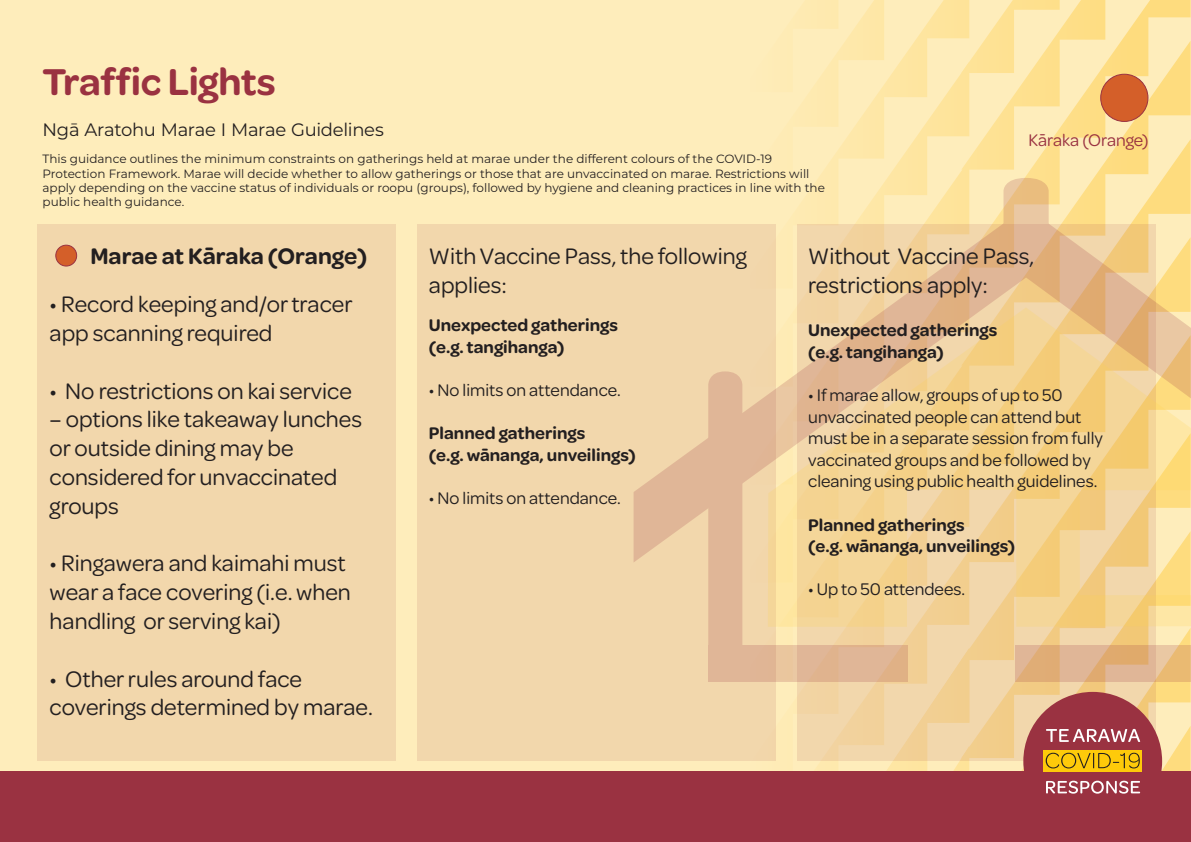
<style>
.page{position:relative;width:1191px;height:842px;background:#feedbb}
.page>*{position:absolute;margin:0;border:0;box-sizing:border-box;transform-origin:0 0}
.t1{font:600 39.9px "Omnes";letter-spacing:-.015em;color:#9a3241}
.t2{font:24px/28.8px "Omnes";color:#231f20}
.t3{font:600 24px "Omnes";color:#231f20}
.t4{font:18px/21.6px "Omnes";color:#231f20}
.t5{font:600 18px "Omnes";color:#231f20}
.t6{font:18px "Montserrat";letter-spacing:-.015em;color:#231f20}
.t7{font:18px "Omnes";letter-spacing:-.005em;color:#9a3241}
.t8{font:12px/14.4px "Montserrat";color:#231f20}
</style>
<div class="page">
<svg style="left:811px;top:170px;width:150px;height:37px"></svg>
<svg style="left:815px;top:761px;width:146px;height:10px"></svg>
<svg style="left:811px;top:0;width:379px;height:170px"></svg>
<svg style="left:961px;top:139px;width:229px;height:68px"></svg>
<svg style="left:797px;top:627px;width:358px;height:134px;background:#f1d3a0"></svg>
<div style="left:417px;top:225px;width:359px;height:536px;background:#f2d7ac"></div>
<div style="left:37px;top:224px;width:358px;height:536px;background:#f2d7ac"></div>
<div style="left:0;top:771px;width:1191px;height:71px;background:#9a3241"></div>
<svg style="left:1014px;top:628px;width:176px;height:166px"></svg>
<svg style="left:633px;top:207px;width:558px;height:355px;fill:#f2d7ac"></svg>
<svg style="left:768px;top:307px;width:423px;height:320px;background:#f2d093"></svg>
<svg style="left:708px;top:645px;width:199px;height:37px;background:#e1b695"></svg>
<svg style="left:1015px;top:645px;width:176px;height:37px;background:#e1b385"></svg>
<div style="left:708px;top:371px;width:34px;height:274px;background:#e0b697"></div>
<svg style="left:1003px;top:178px;width:45px;height:80px;background:#e6bd8f"></svg>
<div style="left:56px;top:245px;width:21px;height:21px;background:#d45f29;border-radius:50%"></div>
<div style="left:55px;top:245px;width:22px;height:22px;border:1px solid #9a3241;border-radius:50%"></div>
<div style="left:1100px;top:74px;width:48px;height:47px;background:#d45f29;border-radius:50%"></div>
<div style="left:1100px;top:74px;width:48px;height:48px;border:1px solid #9a3241;border-radius:50%"></div>
<p class="t1" style="left:43px;top:54px;width:235px">Traffic Lights</p>
<p class="t6" style="left:43px;top:117px;width:343px">Ngā Aratohu Marae I Marae Guidelines</p>
<p class="t8" style="left:43px;top:151px;width:784px">This guidance outlines the minimum constraints on gatherings held at marae under the different colours of the COVID-19<br>Protection Framework. Marae will decide whether to allow gatherings or those that are unvaccinated on marae. Restrictions will apply depending on the vaccine status of individuals or roopu (groups), followed by hygiene and cleaning practices in line with the public health guidance.</p>
<p class="t3" style="left:90px;top:240px;width:278px">Marae at Kāraka (Orange)</p>
<p class="t2" style="left:50px;top:288px;width:304px">• Record keeping and/or tracer app scanning required</p>
<p class="t2" style="left:50px;top:375px;width:304px">• No restrictions on kai service</p>
<p class="t2" style="left:50px;top:404px;width:314px">– options like takeaway lunches or outside dining may be considered for unvaccinated groups</p>
<p class="t2" style="left:50px;top:548px;width:303px">• Ringawera and kaimahi must wear a face covering (i.e. when handling or serving kai)</p>
<p class="t2" style="left:50px;top:663px;width:325px">• Other rules around face coverings determined by marae.</p>
<p class="t7" style="left:1028px;top:128px;width:122px">Kāraka (Orange)</p>
<p class="t2" style="left:429px;top:240px;width:319px">With Vaccine Pass, the following applies:</p>
<p class="t5" style="left:429px;top:313px;width:190px">Unexpected gatherings</p>
<p class="t5" style="left:429px;top:335px;width:137px">(e.g. tangihanga)</p>
<p class="t4" style="left:429px;top:378px;width:193px">• No limits on attendance.</p>
<p class="t5" style="left:429px;top:421px;width:158px">Planned gatherings</p>
<p class="t5" style="left:429px;top:443px;width:208px">(e.g. wānanga, unveilings)</p>
<p class="t4" style="left:429px;top:486px;width:193px">• No limits on attendance.</p>
<p class="t2" style="left:808px;top:240px;width:228px">Without Vaccine Pass, restrictions apply:</p>
<p class="t5" style="left:808px;top:318px;width:190px">Unexpected gatherings</p>
<p class="t5" style="left:808px;top:339px;width:137px">(e.g. tangihanga)</p>
<p class="t4" style="left:808px;top:383px;width:296px">• If marae allow, groups of up to 50 unvaccinated people can attend but must be in a separate session from fully vaccinated groups and be followed by cleaning using public health guidelines.</p>
<p class="t5" style="left:808px;top:512px;width:158px">Planned gatherings</p>
<p class="t5" style="left:808px;top:534px;width:208px">(e.g. wānanga, unveilings)</p>
<p class="t4" style="left:808px;top:578px;width:158px">• Up to 50 attendees.</p>
</div>
